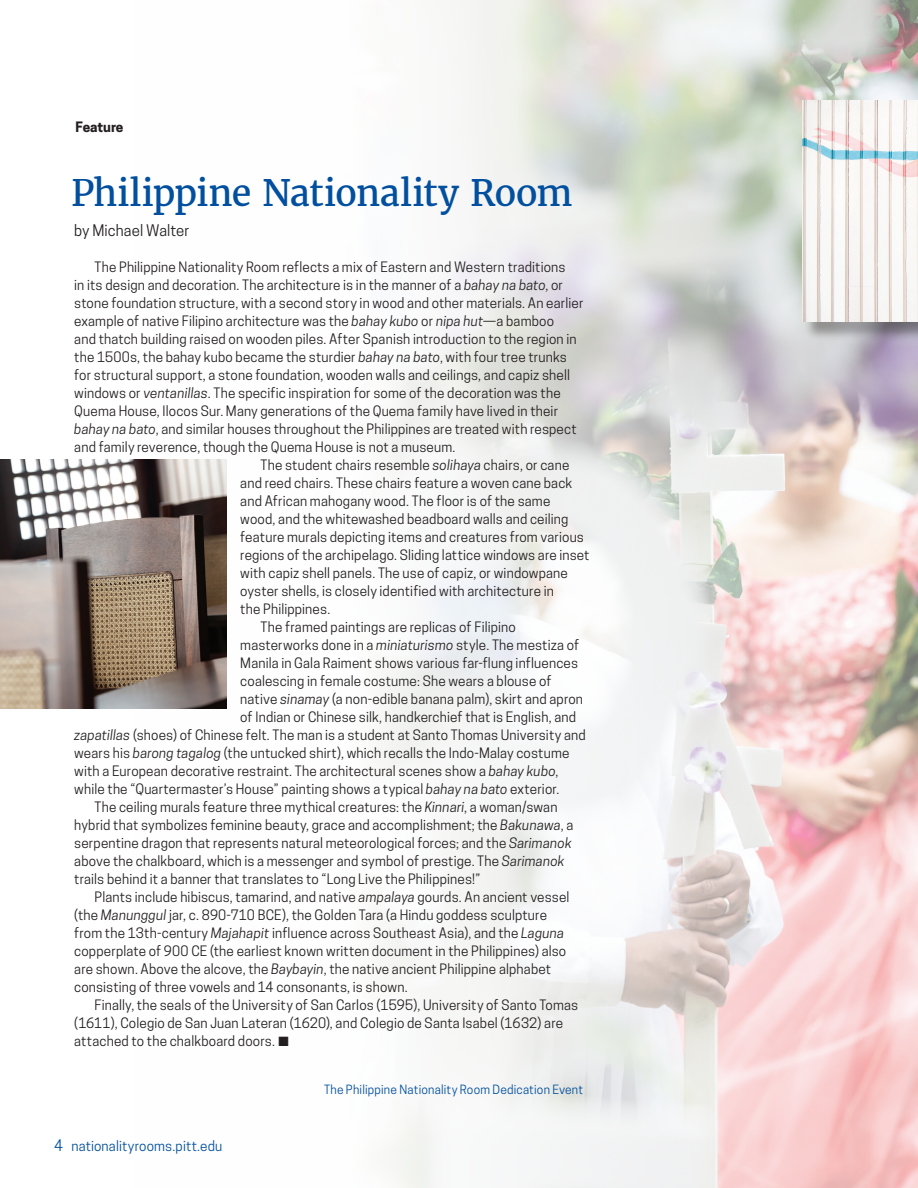
<style>
.page{position:relative;width:918px;height:1188px;background:#fff}
.page>*{position:absolute;margin:0;border:0;box-sizing:border-box;transform-origin:0 0}
.room_name{font:36px "Merriweather";letter-spacing:-.02em;color:#014f9e}
.byline{font:15px "Cooper Hewitt";letter-spacing:.005em;color:#231f20}
.body{font:13.5px/18px "Cooper Hewitt";letter-spacing:.01em;color:#231f20}
.t1{font:13.5px "Cooper Hewitt";letter-spacing:.01em;color:#014f9e}
.t2{font:700 13.5px "Cooper Hewitt";letter-spacing:-.005em;color:#231f20}
.t3{font:12px "Cooper Hewitt";letter-spacing:.015em;color:#014f9e}
.s1{font-style:italic}
.s2{font-size:15px}
</style>
<div class="page">
<img style="left:134px;top:0;width:784px;height:1188px">
<div style="left:804px;top:103px;width:114px;height:238px;background:#231f20;opacity:.35"></div>
<img style="left:802px;top:100px;width:116px;height:222px">
<img style="left:0;top:460px;width:227px;height:248px">
<p class="t2" style="left:76px;top:119px;width:49px">Feature</p>
<p class="room_name" style="left:71px;top:169px;width:503px">Philippine Nationality Room</p>
<p class="byline" style="left:74px;top:222px;width:117px">by Michael Walter</p>
<p class="body" style="left:74px;top:258px;width:511px;text-indent:20px">The Philippine Nationality Room reflects a mix of Eastern and Western traditions<br>in its design and decoration. The architecture is in the manner of a <span class="s1">bahay na bato</span>, or stone foundation structure, with a second story in wood and other materials. An earlier example of native Filipino architecture was the <span class="s1">bahay kubo</span> or <span class="s1">nipa hut</span>—a bamboo<br>and thatch building raised on wooden piles. After Spanish introduction to the region in the 1500s, the bahay kubo became the sturdier <span class="s1">bahay na bato</span>, with four tree trunks for structural support, a stone foundation, wooden walls and ceilings, and capiz shell windows or <span class="s1">ventanillas</span>. The specific inspiration for some of the decoration was the Quema House, Ilocos Sur. Many generations of the Quema family have lived in their <span class="s1">bahay na bato</span>, and similar houses throughout the Philippines are treated with respect and family reverence, though the Quema House is not a museum.</p>
<p class="body" style="left:240px;top:456px;width:351px;text-indent:20px">The student chairs resemble <span class="s1">solihaya</span> chairs, or cane and reed chairs. These chairs feature a woven cane back and African mahogany wood. The floor is of the same<br>wood, and the whitewashed beadboard walls and ceiling feature murals depicting items and creatures from various regions of the archipelago. Sliding lattice windows are inset with capiz shell panels. The use of capiz, or windowpane oyster shells, is closely identified with architecture in<br>the Philippines.</p>
<p class="body" style="left:261px;top:618px;width:257px">The framed paintings are replicas of Filipino</p>
<p class="body" style="left:240px;top:636px;width:341px">masterworks done in a <span class="s1">miniaturismo</span> style. The mestiza of</p>
<p class="body" style="left:240px;top:654px;width:339px">Manila in Gala Raiment shows various far-flung influences</p>
<p class="body" style="left:240px;top:672px;width:313px">coalescing in female costume: She wears a blouse of</p>
<p class="body" style="left:240px;top:690px;width:344px">native <span class="s1">sinamay</span> (a non-edible banana palm), skirt and apron</p>
<p class="body" style="left:240px;top:708px;width:337px">of Indian or Chinese silk, handkerchief that is English, and</p>
<p class="body" style="left:74px;top:726px;width:513px"><span class="s1">zapatillas</span> (shoes) of Chinese felt. The man is a student at Santo Thomas University and</p>
<p class="body" style="left:74px;top:744px;width:497px">wears his <span class="s1">barong tagalog</span> (the untucked shirt), which recalls the Indo-Malay costume</p>
<p class="body" style="left:74px;top:762px;width:486px">with a European decorative restraint. The architectural scenes show a <span class="s1">bahay kubo</span>,</p>
<p class="body" style="left:74px;top:780px;width:487px">while the “Quartermaster’s House” painting shows a typical <span class="s1">bahay na bato</span> exterior.</p>
<p class="body" style="left:74px;top:798px;width:501px;text-indent:20px">The ceiling murals feature three mythical creatures: the <span class="s1">Kinnari</span>, a woman/swan hybrid that symbolizes feminine beauty, grace and accomplishment; the <span class="s1">Bakunawa</span>, a serpentine dragon that represents natural meteorological forces; and the <span class="s1">Sarimanok </span>above the chalkboard, which is a messenger and symbol of prestige. The <span class="s1">Sarimanok </span>trails behind it a banner that translates to “Long Live the Philippines!”</p>
<p class="body" style="left:74px;top:888px;width:497px;text-indent:20px">Plants include hibiscus, tamarind, and native <span class="s1">ampalaya</span> gourds. An ancient vessel (the <span class="s1">Manunggul</span> jar, c. 890-710 BCE), the Golden Tara (a Hindu goddess sculpture from the 13th-century <span class="s1">Majahapit</span> influence across Southeast Asia), and the <span class="s1">Laguna </span>copperplate of 900 CE (the earliest known written document in the Philippines) also are shown. Above the alcove, the <span class="s1">Baybayin</span>, the native ancient Philippine alphabet consisting of three vowels and 14 consonants, is shown.</p>
<p class="body" style="left:74px;top:996px;width:506px;text-indent:20px">Finally, the seals of the University of San Carlos (1595), University of Santo Tomas (1611), Colegio de San Juan Lateran (1620), and Colegio de Santa Isabel (1632) are attached to the chalkboard doors. ■</p>
<p class="t1" style="left:54px;top:1138px;width:170px"><span class="s2">4</span> nationalityrooms.pitt.edu</p>
<p class="t3" style="left:324px;top:1083px;width:261px">The Philippine Nationality Room Dedication Event</p>
</div>
